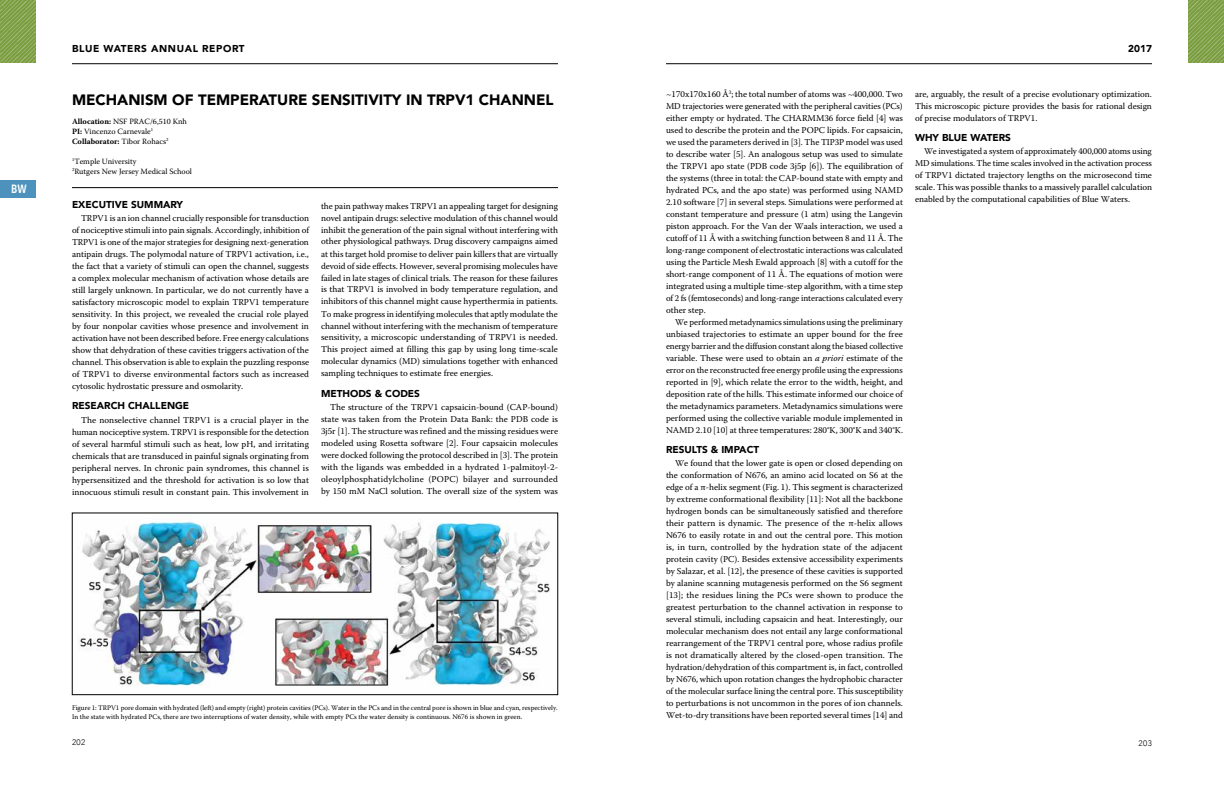
<style>
.page{position:relative;width:1224px;height:792px;background:#fff}
.page>*{position:absolute;margin:0;border:0;box-sizing:border-box;transform-origin:0 0}
.t1{font:900 15px "Avenir";color:#000}
.t2{font:600 12px "Avenir Next Condensed";color:#fff}
.t3{font:900 10px "Avenir";color:#000}
.t4{font:900 10px "Avenir";letter-spacing:.06em;color:#000}
.t5{font:9px/12px "Warnock Pro";color:#000;text-align:justify}
.t6{font:8px/10px "Warnock Pro";color:#000}
.t7{font:300 8px "Avenir";letter-spacing:.06em;color:#000}
.t8{font:7px/9px "Warnock Pro";color:#000}
.s1{font-weight:700}
.s2{font-style:italic}
</style>
<div class="page">
<img style="left:0;top:0;width:36px;height:63px">
<img style="left:1188px;top:0;width:36px;height:63px">
<img style="left:79px;top:519px;width:471px;height:167px">
<div style="left:72px;top:513px;width:486px;height:182px;border:1px solid #000"></div>
<hr style="left:72px;top:187px;width:486px;height:1px;background:#000">
<div style="left:0;top:180px;width:36px;height:18px;background:#4c92bc"></div>
<hr style="left:666px;top:63px;width:486px;height:1px;background:#000">
<hr style="left:72px;top:63px;width:486px;height:1px;background:#000">
<h2 class="t2" style="left:11px;top:179px;width:17px">BW</h2>
<p class="t4" style="left:72px;top:40px;width:174px">BLUE WATERS ANNUAL REPORT</p>
<p class="t3" style="left:1128px;top:40px;width:25px">2017</p>
<h1 class="t1" style="left:72px;top:87px;width:483px">MECHANISM OF TEMPERATURE SENSITIVITY IN TRPV1 CHANNEL</h1>
<p class="t6" style="left:72px;top:116px;width:117px"><span class="s1">Allocation:</span> NSF PRAC/6,510 Knh<br><span class="s1">PI:</span> Vincenzo Carnevale<sup>1<br></sup><span class="s1">Collaborator:</span> Tibor Rohacs<sup>2</sup></p>
<p class="t6" style="left:72px;top:156px;width:122px"><sup>1</sup>Temple University<br><sup>2</sup>Rutgers New Jersey Medical School</p>
<p class="t3" style="left:72px;top:195px;width:113px">EXECUTIVE SUMMARY</p>
<p class="t5" style="left:72px;top:212px;width:239px;text-indent:9px">TRPV1 is an ion channel crucially responsible for transduction of nociceptive stimuli into pain signals. Accordingly, inhibition of TRPV1 is one of the major strategies for designing next-generation antipain drugs. The polymodal nature of TRPV1 activation, i.e., the fact that a variety of stimuli can open the channel, suggests a complex molecular mechanism of activation whose details are still largely unknown. In particular, we do not currently have a satisfactory microscopic model to explain TRPV1 temperature sensitivity. In this project, we revealed the crucial role played by four nonpolar cavities whose presence and involvement in activation have not been described before. Free energy calculations show that dehydration of these cavities triggers activation of the channel. This observation is able to explain the puzzling response of TRPV1 to diverse environmental factors such as increased cytosolic hydrostatic pressure and osmolarity.</p>
<p class="t3" style="left:72px;top:397px;width:119px">RESEARCH CHALLENGE</p>
<p class="t5" style="left:72px;top:414px;width:239px;text-indent:9px">The nonselective channel TRPV1 is a crucial player in the human nociceptive system. TRPV1 is responsible for the detection of several harmful stimuli such as heat, low pH, and irritating chemicals that are transduced in painful signals orginating from peripheral nerves. In chronic pain syndromes, this channel is hypersensitized and the threshold for activation is so low that innocuous stimuli result in constant pain. This involvement in</p>
<p class="t5" style="left:321px;top:199px;width:239px">the pain pathway makes TRPV1 an appealing target for designing novel antipain drugs: selective modulation of this channel would inhibit the generation of the pain signal without interfering with other physiological pathways. Drug discovery campaigns aimed at this target hold promise to deliver pain killers that are virtually devoid of side effects. However, several promising molecules have failed in late stages of clinical trials. The reason for these failures is that TRPV1 is involved in body temperature regulation, and inhibitors of this channel might cause hyperthermia in patients.<br>To make progress in identifying molecules that aptly modulate the channel without interfering with the mechanism of temperature sensitivity, a microscopic understanding of TRPV1 is needed.<br>This project aimed at filling this gap by using long time-scale molecular dynamics (MD) simulations together with enhanced sampling techniques to estimate free energies.</p>
<p class="t3" style="left:321px;top:384px;width:101px">METHODS &amp; CODES</p>
<p class="t5" style="left:321px;top:401px;width:239px;text-indent:9px">The structure of the TRPV1 capsaicin-bound (CAP-bound) state was taken from the Protein Data Bank: the PDB code is 3j5r [1]. The structure was refined and the missing residues were modeled using Rosetta software [2]. Four capsaicin molecules were docked following the protocol described in [3]. The protein with the ligands was embedded in a hydrated 1-palmitoyl-2- oleoylphosphatidylcholine (POPC) bilayer and surrounded by 150 mM NaCl solution. The overall size of the system was</p>
<p class="t8" style="left:72px;top:703px;width:487px">Figure 1: TRPV1 pore domain with hydrated (left) and empty (right) protein cavities (PCs). Water in the PCs and in the central pore is shown in blue and cyan, respectively.<br>In the state with hydrated PCs, there are two interruptions of water density, while with empty PCs the water density is continuous. N676 is shown in green.</p>
<p class="t5" style="left:666px;top:88px;width:239px">~170x170x160 Å<sup>3</sup>; the total number of atoms was ~400,000. Two MD trajectories were generated with the peripheral cavities (PCs) either empty or hydrated. The CHARMM36 force field [4] was used to describe the protein and the POPC lipids. For capsaicin, we used the parameters derived in [3]. The TIP3P model was used to describe water [5]. An analogous setup was used to simulate the TRPV1 apo state (PDB code 3j5p [6]). The equilibration of the systems (three in total: the CAP-bound state with empty and hydrated PCs, and the apo state) was performed using NAMD 2.10 software [7] in several steps. Simulations were performed at constant temperature and pressure (1 atm) using the Langevin piston approach. For the Van der Waals interaction, we used a cutoff of 11 Å with a switching function between 8 and 11 Å. The long-range component of electrostatic interactions was calculated using the Particle Mesh Ewald approach [8] with a cutoff for the short-range component of 11 Å. The equations of motion were integrated using a multiple time-step algorithm, with a time step of 2 fs (femtoseconds) and long-range interactions calculated every other step.</p>
<p class="t5" style="left:666px;top:316px;width:239px;text-indent:9px">We performed metadynamics simulations using the preliminary unbiased trajectories to estimate an upper bound for the free energy barrier and the diffusion constant along the biased collective variable. These were used to obtain an <span class="s2">a priori</span> estimate of the error on the reconstructed free energy profile using the expressions reported in [9], which relate the error to the width, height, and deposition rate of the hills. This estimate informed our choice of the metadynamics parameters. Metadynamics simulations were performed using the collective variable module implemented in NAMD 2.10 [10] at three temperatures: 280°K, 300°K and 340°K.</p>
<p class="t3" style="left:666px;top:441px;width:95px">RESULTS &amp; IMPACT</p>
<p class="t5" style="left:666px;top:457px;width:239px;text-indent:9px">We found that the lower gate is open or closed depending on the conformation of N676, an amino acid located on S6 at the edge of a π-helix segment (Fig. 1). This segment is characterized by extreme conformational flexibility [11]: Not all the backbone hydrogen bonds can be simultaneously satisfied and therefore their pattern is dynamic. The presence of the π-helix allows N676 to easily rotate in and out the central pore. This motion is, in turn, controlled by the hydration state of the adjacent protein cavity (PC). Besides extensive accessibility experiments by Salazar, et al. [12], the presence of these cavities is supported by alanine scanning mutagenesis performed on the S6 segment [13]; the residues lining the PCs were shown to produce the greatest perturbation to the channel activation in response to several stimuli, including capsaicin and heat. Interestingly, our molecular mechanism does not entail any large conformational rearrangement of the TRPV1 central pore, whose radius profile is not dramatically altered by the closed-open transition. The hydration/dehydration of this compartment is, in fact, controlled by N676, which upon rotation changes the hydrophobic character of the molecular surface lining the central pore. This susceptibility to perturbations is not uncommon in the pores of ion channels.<br>Wet-to-dry transitions have been reported several times [14] and</p>
<p class="t5" style="left:915px;top:88px;width:239px">are, arguably, the result of a precise evolutionary optimization.<br>This microscopic picture provides the basis for rational design of precise modulators of TRPV1.</p>
<p class="t3" style="left:915px;top:129px;width:98px">WHY BLUE WATERS</p>
<p class="t5" style="left:915px;top:145px;width:239px;text-indent:9px">We investigated a system of approximately 400,000 atoms using MD simulations. The time scales involved in the activation process of TRPV1 dictated trajectory lengths on the microsecond time scale. This was possible thanks to a massively parallel calculation enabled by the computational capabilities of Blue Waters.</p>
<p class="t7" style="left:72px;top:738px;width:15px">202</p>
<p class="t7" style="left:1139px;top:738px;width:15px">203</p>
</div>
